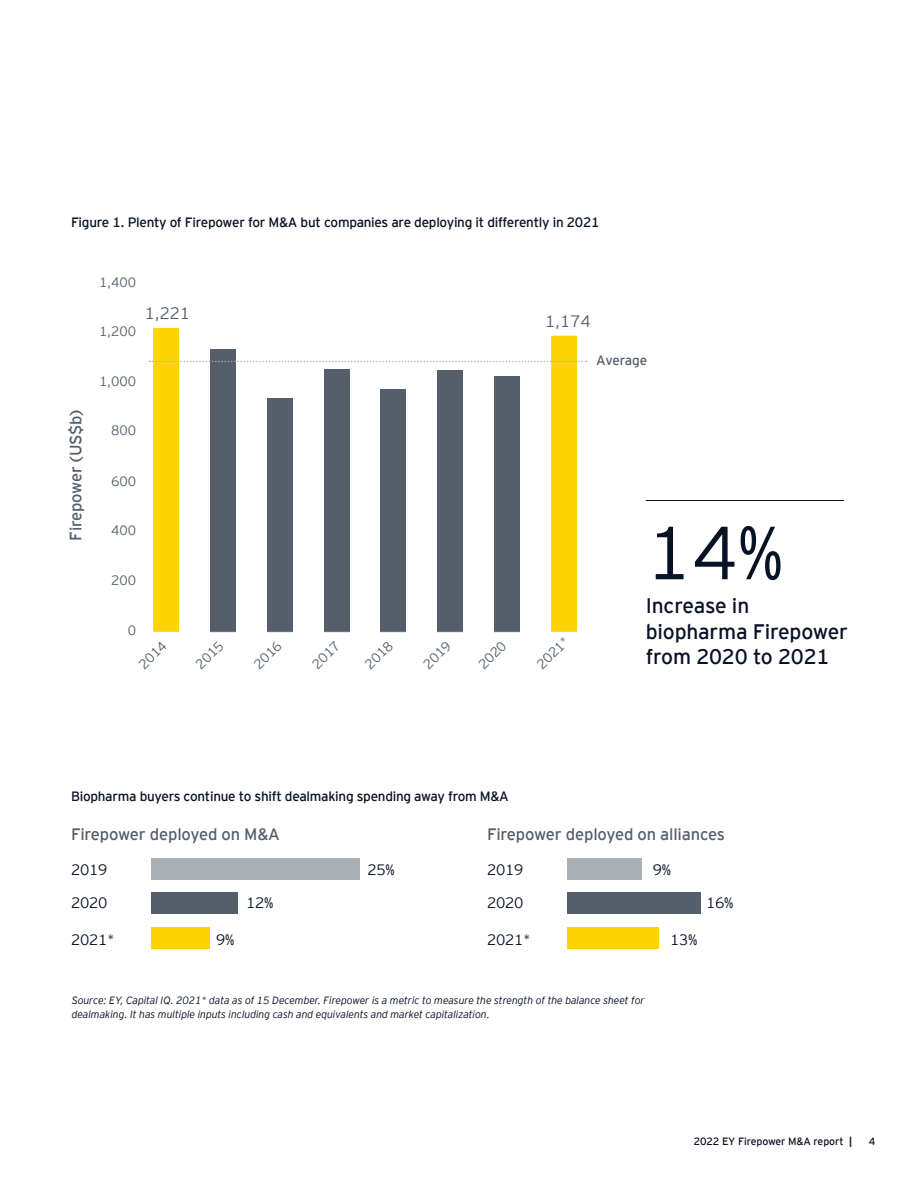
<style>
.page{position:relative;width:918px;height:1188px;background:#fff}
.page>*{position:absolute;margin:0;border:0;box-sizing:border-box;transform-origin:0 0}
.Callout_Data{font:300 75px "EY Interstate";color:#071224}
.Subhead_1_Regular{font:21px/25.5px "EY Interstate";letter-spacing:-.01em;color:#071224}
.Subhead_1_Regular-2{font:16.5px "EY Interstate";letter-spacing:-.01em;color:#545f6b}
.Subhead_1_Regular-3{font:300 16.5px "EY Interstate";letter-spacing:-.01em;color:#545f6b}
.t1{font:300 15px "EY Interstate";letter-spacing:-.02em;color:#071224}
.Caption_title{font:13.5px "EY Interstate";letter-spacing:-.02em;color:#071224}
.Subhead_1_Regular-4{font:300 13.5px "EY Interstate";letter-spacing:-.01em;color:#545f6b}
.Subhead_1_Regular-5{font:13.5px "EY Interstate";letter-spacing:-.01em;color:#545f6b}
.Source_copy{font:italic 300 10.5px/13.5px "EY Interstate";letter-spacing:-.01em;color:#071224}
.t2{font:10.5px "EY Interstate";letter-spacing:-.01em;color:#071224}
.s1{font-weight:700}
</style>
<div class="page">
<hr style="left:646px;top:500px;width:198px;height:1px;background:#071224">
<svg style="left:153px;top:328px;width:424px;height:304px"></svg>
<div style="left:151px;top:858px;width:208px;height:22px;background:#a8b0b6"></div>
<div style="left:151px;top:892px;width:86px;height:21px;background:#545f6b"></div>
<div style="left:151px;top:927px;width:58px;height:22px;background:#fed304"></div>
<div style="left:567px;top:858px;width:75px;height:22px;background:#a8b0b6"></div>
<div style="left:567px;top:892px;width:133px;height:21px;background:#545f6b"></div>
<div style="left:567px;top:927px;width:91px;height:22px;background:#fed304"></div>
<svg style="left:150px;top:361px;width:437px;height:1px"></svg>
<p class="Caption_title" style="left:71px;top:212px;width:530px">Figure 1. Plenty of Firepower for M&amp;A but companies are deploying it differently in 2021</p>
<p class="Subhead_1_Regular-2" style="left:64px;top:541px;width:132px;rotate:-90deg">Firepower (US$b)</p>
<p class="Subhead_1_Regular-4" style="left:99px;top:272px;width:39px">1,400</p>
<p class="Subhead_1_Regular-4" style="left:99px;top:322px;width:39px">1,200</p>
<p class="Subhead_1_Regular-3" style="left:145px;top:301px;width:47px">1,221</p>
<p class="Subhead_1_Regular-4" style="left:99px;top:371px;width:39px">1,000</p>
<p class="Subhead_1_Regular-4" style="left:111px;top:421px;width:26px">800</p>
<p class="Subhead_1_Regular-4" style="left:111px;top:472px;width:26px">600</p>
<p class="Subhead_1_Regular-3" style="left:545px;top:310px;width:47px">1,174</p>
<p class="Subhead_1_Regular-5" style="left:596px;top:351px;width:53px">Average</p>
<p class="Subhead_1_Regular-4" style="left:111px;top:521px;width:26px">400</p>
<p class="Subhead_1_Regular-4" style="left:111px;top:571px;width:26px">200</p>
<p class="Subhead_1_Regular-4" style="left:128px;top:620px;width:10px">0</p>
<p class="Subhead_1_Regular-4" style="left:134px;top:660px;width:35px;rotate:-45deg">2014</p>
<p class="Subhead_1_Regular-4" style="left:191px;top:660px;width:35px;rotate:-45deg">2015</p>
<p class="Subhead_1_Regular-4" style="left:249px;top:660px;width:35px;rotate:-45deg">2016</p>
<p class="Subhead_1_Regular-4" style="left:308px;top:660px;width:35px;rotate:-45deg">2017</p>
<p class="Subhead_1_Regular-4" style="left:360px;top:660px;width:35px;rotate:-45deg">2018</p>
<p class="Subhead_1_Regular-4" style="left:419px;top:660px;width:35px;rotate:-45deg">2019</p>
<p class="Subhead_1_Regular-4" style="left:474px;top:660px;width:35px;rotate:-45deg">2020</p>
<p class="Subhead_1_Regular-4" style="left:532px;top:660px;width:41px;rotate:-45deg">2021*</p>
<p class="Callout_Data" style="left:646px;top:499px;width:139px">14%</p>
<p class="Subhead_1_Regular" style="left:646px;top:592px;width:204px">Increase in biopharma Firepower from 2020 to 2021</p>
<p class="Caption_title" style="left:71px;top:787px;width:439px">Biopharma buyers continue to shift dealmaking spending away from M&amp;A</p>
<p class="Subhead_1_Regular-2" style="left:71px;top:823px;width:211px">Firepower deployed on M&amp;A</p>
<p class="t1" style="left:71px;top:859px;width:38px">2019</p>
<p class="t1" style="left:368px;top:859px;width:29px">25%</p>
<p class="t1" style="left:71px;top:892px;width:38px">2020</p>
<p class="t1" style="left:246px;top:892px;width:29px">12%</p>
<p class="t1" style="left:71px;top:929px;width:45px">2021*</p>
<p class="t1" style="left:216px;top:929px;width:20px">9%</p>
<p class="Subhead_1_Regular-2" style="left:487px;top:823px;width:240px">Firepower deployed on alliances</p>
<p class="t1" style="left:487px;top:859px;width:38px">2019</p>
<p class="t1" style="left:653px;top:859px;width:20px">9%</p>
<p class="t1" style="left:487px;top:892px;width:38px">2020</p>
<p class="t1" style="left:706px;top:892px;width:29px">16%</p>
<p class="t1" style="left:487px;top:929px;width:45px">2021*</p>
<p class="t1" style="left:670px;top:929px;width:29px">13%</p>
<p class="Source_copy" style="left:72px;top:993px;width:575px">Source: EY, Capital IQ. 2021* data as of 15 December. Firepower is a metric to measure the strength of the balance sheet for dealmaking. It has multiple inputs including cash and equivalents and market capitalization.</p>
<p class="t2" style="left:694px;top:1133px;width:160px">2022 EY Firepower M&amp;A report <span class="s1">|</span></p>
<p class="t2" style="left:869px;top:1133px;width:8px">4</p>
</div>
